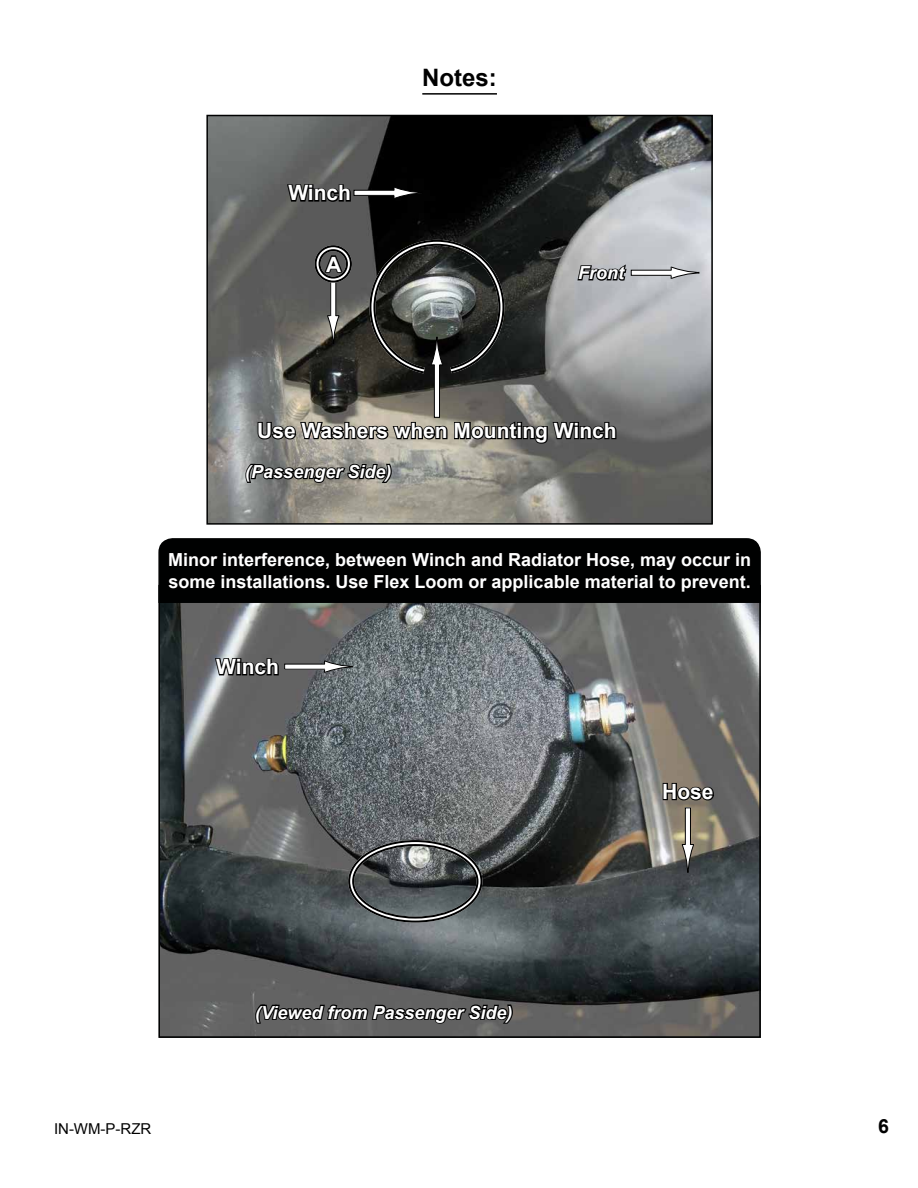
<style>
.page{position:relative;width:918px;height:1188px;background:#fff}
.page>*{position:absolute;margin:0;border:0;box-sizing:border-box;transform-origin:0 0}
.t1{font:700 24px "Arial";color:#000}
.t2{font:700 21px "Arial";color:#fff}
.t3{font:700 19.5px "Arial";color:#000}
.t4{font:700 18px/21.6px "Arial";color:#fff}
.t5{font:italic 700 18px "Arial";color:#fff}
.t6{font:15px "Arial";color:#000}
</style>
<div class="page">
<img style="left:209px;top:118px;width:501px;height:404px">
<div style="left:206px;top:115px;width:507px;height:410px;border:2px solid #000101"></div>
<div style="left:331px;top:279px;width:5px;height:37px;background:#fff"></div>
<div style="left:330px;top:279px;width:6px;height:37px;border:1px solid #000"></div>
<svg style="left:327px;top:315px;width:13px;height:29px"></svg>
<svg style="left:323px;top:253px;width:21px;height:21px"></svg>
<div style="left:315px;top:245px;width:37px;height:38px;border:6px solid #fff;border-radius:50%"></div>
<div style="left:315px;top:245px;width:37px;height:38px;border:2px solid #000;border-radius:50%"></div>
<div style="left:319px;top:249px;width:29px;height:30px;border:2px solid #000;border-radius:50%"></div>
<svg style="left:256px;top:407px;width:362px;height:38px;background:#65625c"></svg>
<div style="left:434px;top:365px;width:6px;height:52px;background:#fff"></div>
<div style="left:434px;top:364px;width:6px;height:54px;border:1px solid #000"></div>
<svg style="left:366px;top:237px;width:141px;height:141px;background:#3e403e"></svg>
<svg style="left:286px;top:180px;width:66px;height:26px;background:#363635"></svg>
<div style="left:354px;top:190px;width:40px;height:5px;background:#fff"></div>
<div style="left:354px;top:190px;width:41px;height:6px;border:1px solid #000"></div>
<svg style="left:393px;top:186px;width:29px;height:13px"></svg>
<svg style="left:244px;top:462px;width:149px;height:23px;background:#4c4b48"></svg>
<svg style="left:576px;top:262px;width:52px;height:21px"></svg>
<div style="left:631px;top:270px;width:41px;height:5px;background:#fff"></div>
<div style="left:631px;top:270px;width:41px;height:6px;border:1px solid #000"></div>
<svg style="left:670px;top:266px;width:30px;height:13px"></svg>
<img style="left:161px;top:604px;width:597px;height:431px">
<div style="left:158px;top:538px;width:603px;height:66px;background:#000101"></div>
<svg style="left:213px;top:654px;width:67px;height:26px;background:#4a4b4c"></svg>
<svg style="left:662px;top:782px;width:54px;height:20px"></svg>
<div style="left:348px;top:840px;width:134px;height:83px;border:6px solid #fff;border-radius:50%"></div>
<div style="left:348px;top:840px;width:134px;height:83px;border:2px solid #000;border-radius:50%"></div>
<div style="left:352px;top:844px;width:126px;height:75px;border:2px solid #000;border-radius:50%"></div>
<svg style="left:254px;top:1003px;width:260px;height:22px;background:#343434"></svg>
<div style="left:685px;top:808px;width:5px;height:37px;background:#fff"></div>
<div style="left:685px;top:807px;width:6px;height:38px;border:1px solid #000"></div>
<svg style="left:681px;top:844px;width:14px;height:29px"></svg>
<div style="left:285px;top:664px;width:40px;height:5px;background:#fff"></div>
<svg style="left:324px;top:660px;width:29px;height:13px"></svg>
<hr style="left:422px;top:93px;width:75px;height:2px;background:#000">
<p class="t2" style="left:288px;top:179px;width:64px">Winch</p>
<p class="t2" style="left:326px;top:250px;width:17px">A</p>
<h1 class="t1" style="left:422px;top:62px;width:76px">Notes:</h1>
<p class="t5" style="left:578px;top:261px;width:47px">Front</p>
<p class="t2" style="left:257px;top:417px;width:361px">Use Washers when Mounting Winch</p>
<p class="t5" style="left:245px;top:460px;width:148px">(Passenger Side)</p>
<p class="t4" style="left:168px;top:550px;width:584px">Minor interference, between Winch and Radiator Hose, may occur in some installations. Use Flex Loom or applicable material to prevent.</p>
<p class="t2" style="left:216px;top:653px;width:64px">Winch</p>
<p class="t5" style="left:255px;top:1000px;width:259px">(Viewed from Passenger Side)</p>
<p class="t2" style="left:662px;top:778px;width:53px">Hose</p>
<p class="t6" style="left:54px;top:1119px;width:99px">IN-WM-P-RZR</p>
<p class="t3" style="left:878px;top:1113px;width:12px">6</p>
</div>
